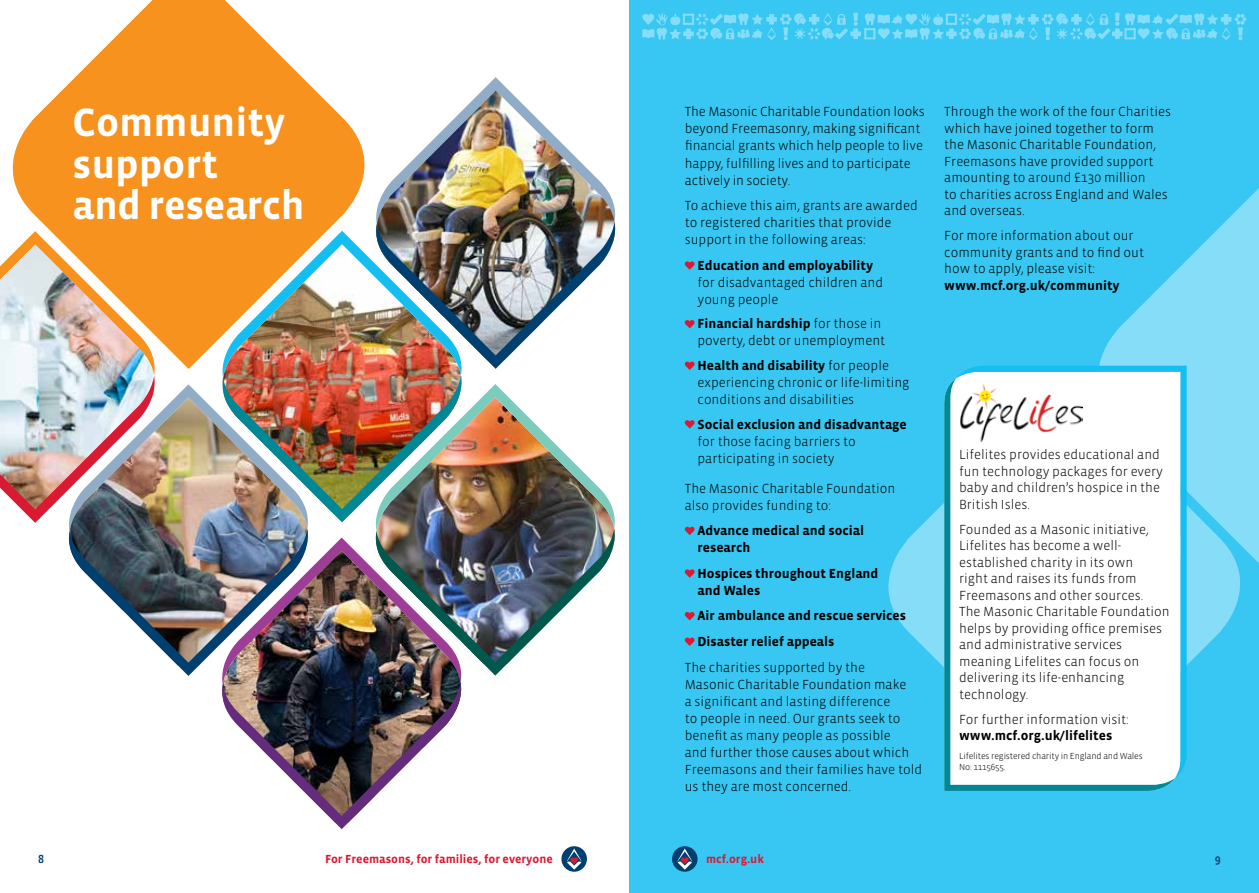
<style>
.page{position:relative;width:1259px;height:893px;background:#fff}
.page>*{position:absolute;margin:0;border:0;box-sizing:border-box;transform-origin:0 0}
.t1{font:700 40.5px/41.2px "Vista Sans";color:#fff}
.t2{font:300 13.5px/16.5px "Vista Sans";color:#000}
.t3{font:700 13.5px/17.1px "Vista Sans";color:#000}
.t4{font:700 12px "Vista Sans";color:#da1a32}
.t5{font:12px "Vista Sans Med";color:#004071}
.t6{font:300 9px/10.5px "Vista Sans";letter-spacing:-.015em;color:#000}
.s1{font-weight:700}
</style>
<div class="page">
<div style="left:629px;top:0;width:630px;height:893px;background:#38c7f2"></div>
<svg style="left:75px;top:0;width:227px;height:77px;fill:#f7921e"></svg>
<svg style="left:1071px;top:188px;width:188px;height:195px"></svg>
<svg style="left:888px;top:383px;width:371px;height:375px"></svg>
<svg style="left:642px;top:13px;width:604px;height:27px"></svg>
<svg style="left:561px;top:846px;width:26px;height:26px"></svg>
<svg style="left:567px;top:848px;width:14px;height:22px"></svg>
<div style="left:672px;top:846px;width:25px;height:26px;background:#004071;border-radius:50%"></div>
<svg style="left:677px;top:848px;width:15px;height:22px"></svg>
<img style="left:0;top:77px;width:616px;height:752px">
<svg style="left:685px;top:261px;width:9px;height:9px"></svg>
<svg style="left:685px;top:320px;width:9px;height:8px"></svg>
<svg style="left:685px;top:362px;width:9px;height:8px"></svg>
<svg style="left:685px;top:420px;width:9px;height:9px"></svg>
<svg style="left:685px;top:527px;width:9px;height:8px"></svg>
<svg style="left:685px;top:569px;width:9px;height:9px"></svg>
<svg style="left:685px;top:612px;width:9px;height:8px"></svg>
<svg style="left:685px;top:638px;width:9px;height:8px"></svg>
<svg style="left:944px;top:378px;width:231px;height:413px;background:#7dc3cb"></svg>
<div style="left:956px;top:366px;width:230px;height:412px;background:#fff"></div>
<img style="left:960px;top:384px;width:122px;height:58px">
<p class="t5" style="left:38px;top:853px;width:7px">8</p>
<h1 class="t1" style="left:73px;top:103px;width:233px">Community support<br>and research</h1>
<p class="t2" style="left:685px;top:104px;width:241px;line-height:17.1px">The Masonic Charitable Foundation looks beyond Freemasonry, making significant financial grants which help people to live happy, fulfilling lives and to participate actively in society.</p>
<p class="t2" style="left:685px;top:197px;width:234px;line-height:17.1px">To achieve this aim, grants are awarded to registered charities that provide support in the following areas:</p>
<p class="t3" style="left:697px;top:257px;width:177px">Education and employability</p>
<p class="t2" style="left:697px;top:274px;width:187px;line-height:17.1px">for disadvantaged children and young people</p>
<p class="t2" style="left:697px;top:316px;width:189px;line-height:17.1px"><span class="s1">Financial hardship</span> for those in poverty, debt or unemployment</p>
<p class="t2" style="left:697px;top:357px;width:213px;line-height:17.1px"><span class="s1">Health and disability</span> for people experiencing chronic or life-limiting conditions and disabilities</p>
<p class="t3" style="left:697px;top:416px;width:211px">Social exclusion and disadvantage</p>
<p class="t2" style="left:697px;top:433px;width:160px;line-height:17.1px">for those facing barriers to participating in society</p>
<p class="t2" style="left:685px;top:480px;width:212px;line-height:17.1px">The Masonic Charitable Foundation also provides funding to:</p>
<p class="t3" style="left:697px;top:522px;width:168px">Advance medical and social research</p>
<p class="t3" style="left:697px;top:565px;width:182px">Hospices throughout England and Wales</p>
<p class="t3" style="left:697px;top:603px;width:210px;line-height:25.5px">Air ambulance and rescue services<br>Disaster relief appeals</p>
<p class="t2" style="left:685px;top:659px;width:239px;line-height:17.1px">The charities supported by the<br>Masonic Charitable Foundation make<br>a significant and lasting difference<br>to people in need. Our grants seek to benefit as many people as possible<br>and further those causes about which Freemasons and their families have told us they are most concerned.</p>
<p class="t2" style="left:944px;top:104px;width:228px">Through the work of the four Charities which have joined together to form the Masonic Charitable Foundation,<br>Freemasons have provided support amounting to around £130 million<br>to charities across England and Wales and overseas.</p>
<p class="t2" style="left:944px;top:228px;width:201px">For more information about our community grants and to find out how to apply, please visit:</p>
<p class="t3" style="left:944px;top:277px;width:177px">www.mcf.org.uk/community</p>
<p class="t2" style="left:959px;top:447px;width:205px">Lifelites provides educational and fun technology packages for every baby and children’s hospice in the<br>British Isles.</p>
<p class="t2" style="left:959px;top:521px;width:212px">Founded as a Masonic initiative,<br>Lifelites has become a well&shy;established charity in its own<br>right and raises its funds from<br>Freemasons and other sources.<br>The Masonic Charitable Foundation helps by providing office premises and administrative services meaning Lifelites can focus on delivering its life-enhancing technology.</p>
<p class="t2" style="left:959px;top:711px;width:171px">For further information visit:</p>
<p class="t3" style="left:959px;top:727px;width:155px">www.mcf.org.uk/lifelites</p>
<p class="t6" style="left:959px;top:751px;width:185px">Lifelites registered charity in England and Wales<br>No: 1115655.</p>
<p class="t4" style="left:325px;top:853px;width:229px">For Freemasons, for families, for everyone</p>
<p class="t4" style="left:706px;top:853px;width:59px">mcf.org.uk</p>
<p class="t5" style="left:1214px;top:853px;width:7px">9</p>
</div>
